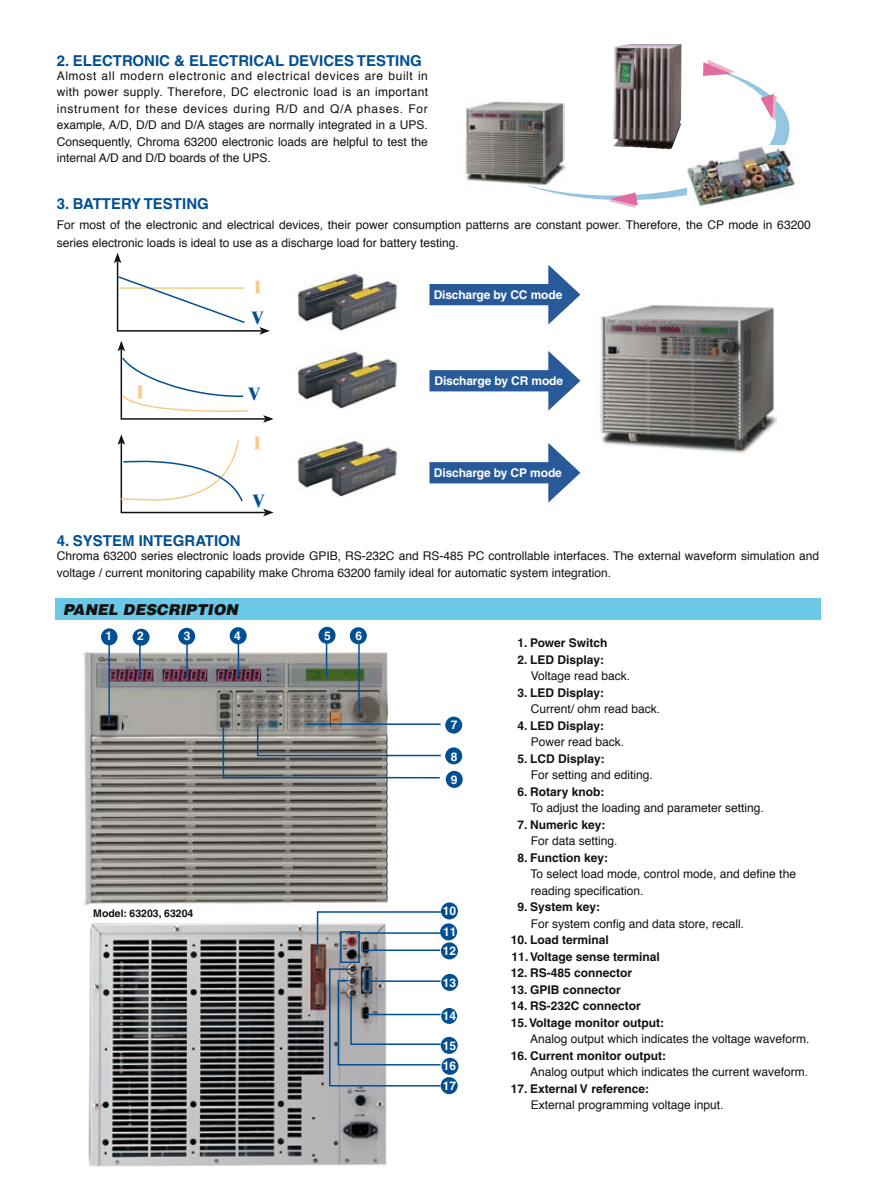
<style>
.page{position:relative;width:893px;height:1191px;background:#fff}
.page>*{position:absolute;margin:0;border:0;box-sizing:border-box;transform-origin:0 0}
.t1{font:800 18px "Times New Roman";color:#f7cb89}
.t2{font:800 18px "Times New Roman";color:#004f93}
.t3{font:700 15px "Helvetica";color:#004f93}
.t4{font:italic 900 15px "Helvetica";color:#121212}
.t5{font:12px/16.5px "Helvetica";color:#121212}
.t6{font:700 12px "Helvetica";color:#121212}
.t7{font:700 12px/23.1px "Helvetica";letter-spacing:-.01em;color:#fff}
.t8{font:700 10.5px "Helvetica";color:#121212}
</style>
<div class="page">
<div style="left:429px;top:462px;width:131px;height:21px;background:#285999"></div>
<svg style="left:548px;top:443px;width:32px;height:59px"></svg>
<div style="left:429px;top:370px;width:131px;height:21px;background:#285999"></div>
<svg style="left:548px;top:351px;width:32px;height:59px"></svg>
<div style="left:429px;top:284px;width:131px;height:21px;background:#285999"></div>
<svg style="left:548px;top:265px;width:32px;height:59px"></svg>
<svg style="left:462px;top:57px;width:327px;height:143px"></svg>
<div style="left:449px;top:54px;width:327px;height:141px;background:#fff;border-radius:50%"></div>
<img style="left:465px;top:101px;width:99px;height:84px">
<img style="left:613px;top:45px;width:68px;height:105px">
<svg style="left:760px;top:94px;width:16px;height:27px"></svg>
<svg style="left:608px;top:192px;width:30px;height:16px"></svg>
<svg style="left:698px;top:60px;width:39px;height:19px"></svg>
<svg style="left:114px;top:253px;width:156px;height:82px"></svg>
<svg style="left:117px;top:341px;width:157px;height:82px"></svg>
<svg style="left:117px;top:434px;width:157px;height:82px"></svg>
<img style="left:297px;top:273px;width:101px;height:58px">
<img style="left:600px;top:305px;width:176px;height:148px">
<img style="left:88px;top:923px;width:299px;height:244px">
<img style="left:83px;top:648px;width:305px;height:257px">
<hr style="left:139px;top:644px;width:2px;height:33px;background:#004f93">
<hr style="left:358px;top:642px;width:2px;height:69px;background:#004f93">
<hr style="left:186px;top:643px;width:2px;height:34px;background:#004f93">
<hr style="left:238px;top:643px;width:1px;height:34px;background:#004f93">
<hr style="left:326px;top:642px;width:1px;height:35px;background:#004f93">
<svg style="left:222px;top:721px;width:219px;height:58px"></svg>
<hr style="left:108px;top:644px;width:2px;height:78px;background:#004f93">
<div style="left:133px;top:628px;width:17px;height:17px;background:#004f93;border-radius:50%"></div>
<div style="left:230px;top:627px;width:17px;height:17px;background:#004f93;border-radius:50%"></div>
<div style="left:350px;top:627px;width:17px;height:17px;background:#004f93;border-radius:50%"></div>
<div style="left:441px;top:942px;width:17px;height:17px;background:#004f93;border-radius:50%"></div>
<div style="left:319px;top:627px;width:17px;height:17px;background:#004f93;border-radius:50%"></div>
<div style="left:178px;top:628px;width:17px;height:17px;background:#004f93;border-radius:50%"></div>
<div style="left:445px;top:716px;width:17px;height:17px;background:#004f93;border-radius:50%"></div>
<div style="left:445px;top:747px;width:17px;height:17px;background:#004f93;border-radius:50%"></div>
<div style="left:446px;top:771px;width:17px;height:17px;background:#004f93;border-radius:50%"></div>
<div style="left:101px;top:628px;width:17px;height:17px;background:#004f93;border-radius:50%"></div>
<div style="left:441px;top:974px;width:17px;height:17px;background:#004f93;border-radius:50%"></div>
<div style="left:441px;top:902px;width:17px;height:17px;background:#004f93;border-radius:50%"></div>
<div style="left:440px;top:923px;width:17px;height:17px;background:#004f93;border-radius:50%"></div>
<div style="left:441px;top:1008px;width:16px;height:16px;background:#004f93;border-radius:50%"></div>
<div style="left:441px;top:1036px;width:17px;height:18px;background:#004f93;border-radius:50%"></div>
<div style="left:441px;top:1077px;width:17px;height:17px;background:#004f93;border-radius:50%"></div>
<svg style="left:328px;top:967px;width:114px;height:120px"></svg>
<div style="left:441px;top:1057px;width:17px;height:17px;background:#004f93;border-radius:50%"></div>
<div style="left:55px;top:598px;width:766px;height:21px;background:#6cc8e7"></div>
<svg style="left:316px;top:911px;width:128px;height:46px"></svg>
<div style="left:340px;top:931px;width:20px;height:32px;border:2px solid #004f93"></div>
<hr style="left:359px;top:932px;width:83px;height:2px;background:#004f93">
<img style="left:687px;top:146px;width:108px;height:61px">
<img style="left:297px;top:349px;width:101px;height:60px">
<img style="left:297px;top:438px;width:101px;height:59px">
<p class="t3" style="left:57px;top:51px;width:37px">2. Electronic</p>
<p class="t3" style="left:174px;top:51px;width:36px">&amp; Electrical</p>
<p class="t3" style="left:288px;top:51px;width:11px">devices</p>
<p class="t3" style="left:357px;top:51px;width:11px">testing</p>
<p class="t5" style="left:57px;top:67px;width:373px;text-align:justify">Almost all modern electronic and electrical devices are built in with power supply. Therefore, DC electronic load is an important instrument for these devices during R/D and Q/A phases. For example, A/D, D/D and D/A stages are normally integrated in a UPS.<br>Consequently, Chroma 63200 electronic loads are helpful to test the internal A/D and D/D boards of the UPS.</p>
<p class="t3" style="left:57px;top:195px;width:37px">3. Batter</p>
<p class="t3" style="left:131px;top:195px;width:23px">y testing</p>
<p class="t5" style="left:57px;top:215px;width:755px;line-height:18px">For most of the electronic and electrical devices, their power consumption patterns are constant power. Therefore, the CP mode in 63200 series electronic loads is ideal to use as a discharge load for battery testing.</p>
<h1 class="t1" style="left:254px;top:276px;width:9px">I</h1>
<h1 class="t2" style="left:251px;top:307px;width:14px">V</h1>
<h1 class="t1" style="left:136px;top:381px;width:9px">I</h1>
<h1 class="t2" style="left:248px;top:383px;width:14px">V</h1>
<h1 class="t1" style="left:254px;top:433px;width:9px">I</h1>
<h1 class="t2" style="left:252px;top:490px;width:14px">V</h1>
<p class="t7" style="left:434px;top:283px;width:130px">Discharge by CC mode</p>
<p class="t7" style="left:434px;top:369px;width:130px">Discharge by CR mode</p>
<p class="t7" style="left:434px;top:461px;width:130px">Discharge by CP mode</p>
<p class="t3" style="left:57px;top:532px;width:48px">4. System</p>
<p class="t3" style="left:139px;top:532px;width:11px">integration</p>
<p class="t5" style="left:57px;top:547px;width:764px">Chroma 63200 series electronic loads provide GPIB, RS-232C and RS-485 PC controllable interfaces. The external waveform simulation and voltage / current monitoring capability make Chroma 63200 family ideal for automatic system integration.</p>
<p class="t4" style="left:63px;top:600px;width:176px">PANEL DESCRIPTION</p>
<p class="t7" style="left:105px;top:624px;width:8px">1</p>
<p class="t7" style="left:137px;top:624px;width:8px">2</p>
<p class="t7" style="left:234px;top:624px;width:8px">4</p>
<p class="t7" style="left:355px;top:624px;width:8px">6</p>
<p class="t7" style="left:184px;top:624px;width:8px">3</p>
<p class="t7" style="left:324px;top:624px;width:8px">5</p>
<p class="t8" style="left:93px;top:906px;width:102px">Model: 63203, 63204</p>
<p class="t7" style="left:451px;top:713px;width:8px">7</p>
<p class="t7" style="left:451px;top:745px;width:8px">8<br>9</p>
<p class="t7" style="left:443px;top:900px;width:15px;line-height:20.5px">10<br>11</p>
<p class="t7" style="left:443px;top:939px;width:15px">12</p>
<p class="t7" style="left:443px;top:971px;width:15px">13</p>
<p class="t7" style="left:443px;top:1003px;width:15px">14</p>
<p class="t7" style="left:443px;top:1034px;width:15px">15</p>
<p class="t7" style="left:443px;top:1074px;width:15px">17</p>
<p class="t7" style="left:443px;top:1054px;width:15px">16</p>
<p class="t6" style="left:517px;top:635px;width:92px">1. Power Switch</p>
<p class="t6" style="left:517px;top:652px;width:88px">2. LED Display:</p>
<p class="t5" style="left:531px;top:667px;width:101px">Voltage read back.</p>
<p class="t6" style="left:517px;top:685px;width:88px">3. LED Display:</p>
<p class="t5" style="left:531px;top:700px;width:131px">Current/ ohm read back.</p>
<p class="t6" style="left:517px;top:718px;width:88px">4. LED Display:</p>
<p class="t5" style="left:531px;top:733px;width:95px">Power read back.</p>
<p class="t6" style="left:517px;top:751px;width:89px">5. LCD Display:</p>
<p class="t5" style="left:531px;top:766px;width:124px">For setting and editing.</p>
<p class="t6" style="left:517px;top:784px;width:88px">6. Rotary knob:</p>
<p class="t5" style="left:530px;top:799px;width:235px">To adjust the loading and parameter setting.</p>
<p class="t6" style="left:517px;top:817px;width:90px">7. Numeric key:</p>
<p class="t5" style="left:531px;top:832px;width:88px">For data setting.</p>
<p class="t6" style="left:517px;top:850px;width:92px">8. Function key:</p>
<p class="t5" style="left:530px;top:865px;width:267px">To select load mode, control mode, and define the reading specification.</p>
<p class="t6" style="left:517px;top:899px;width:84px">9. System key:</p>
<p class="t5" style="left:531px;top:915px;width:215px">For system config and data store, recall.</p>
<p class="t6" style="left:511px;top:932px;width:100px">10. Load terminal</p>
<p class="t6" style="left:512px;top:949px;width:150px">11. Voltage sense terminal</p>
<p class="t6" style="left:511px;top:965px;width:123px">12. RS-485 connector</p>
<p class="t6" style="left:511px;top:982px;width:112px">13. GPIB connector</p>
<p class="t6" style="left:511px;top:998px;width:132px">14. RS-232C connector</p>
<p class="t6" style="left:511px;top:1015px;width:155px">15. Voltage monitor output:</p>
<p class="t5" style="left:530px;top:1030px;width:281px">Analog output which indicates the voltage waveform.</p>
<p class="t6" style="left:511px;top:1048px;width:157px">16. Current monitor output:</p>
<p class="t5" style="left:530px;top:1063px;width:280px">Analog output which indicates the current waveform.</p>
<p class="t6" style="left:511px;top:1081px;width:140px">17. External V reference:</p>
<p class="t5" style="left:531px;top:1096px;width:194px">External programming voltage input.</p>
</div>
